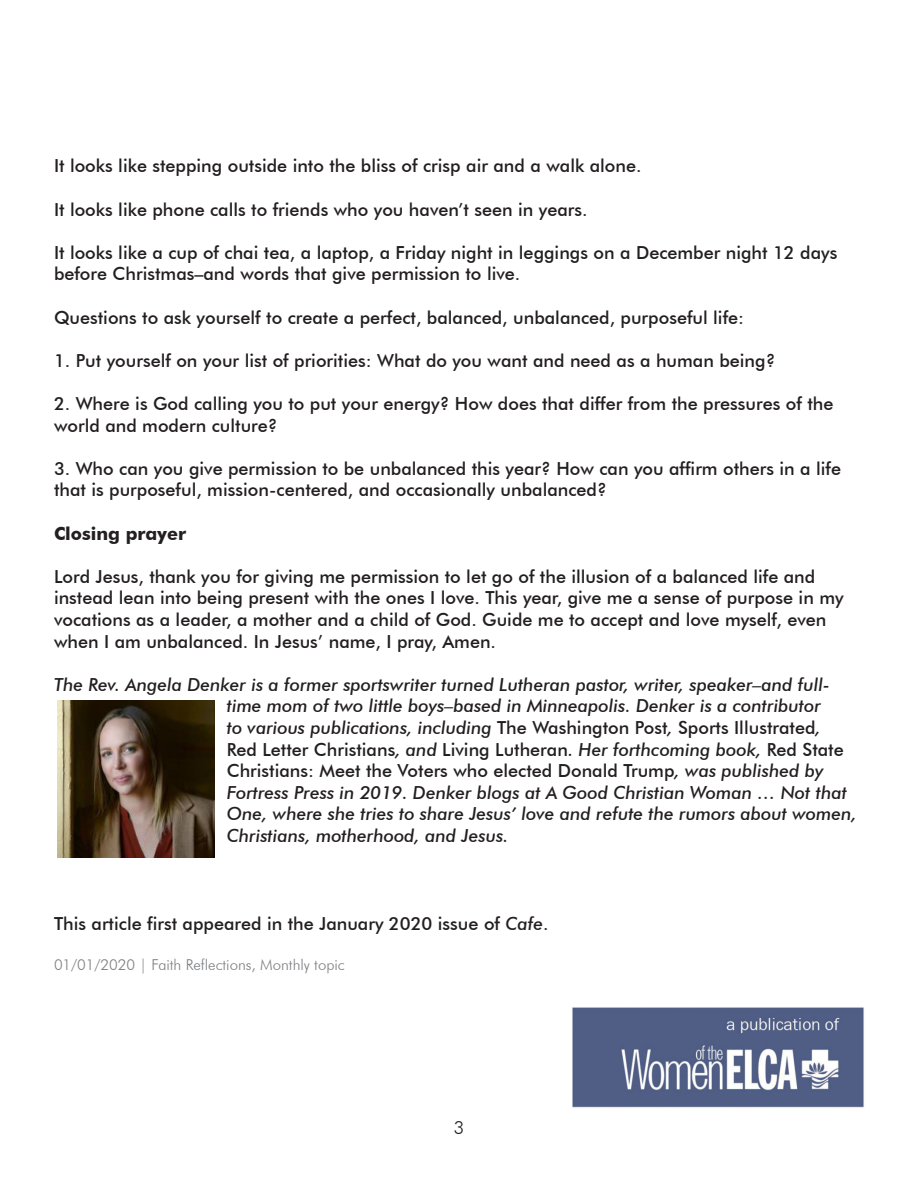
<style>
.page{position:relative;width:918px;height:1188px;background:#fff}
.page>*{position:absolute;margin:0;border:0;box-sizing:border-box;transform-origin:0 0}
.Body_text{font:500 18px/21.6px "Futura BT";color:#231f20}
.Bio{font:italic 500 18px/21.6px "Futura BT";color:#231f20}
.Body_text-2{font:700 18px "Futura BT";color:#231f20}
.t1{font:300 18px "Futura BT";color:#231f20}
.Body_text-3{font:300 15px "Futura BT";color:#7c7e81}
.s1{font-style:normal}
.s2{font-style:italic}
</style>
<div class="page">
<img style="left:572px;top:1007px;width:292px;height:101px">
<img style="left:57px;top:701px;width:158px;height:157px">
<p class="Body_text" style="left:54px;top:155px;width:589px">It looks like stepping outside into the bliss of crisp air and a walk alone.</p>
<p class="Body_text" style="left:54px;top:198px;width:535px">It looks like phone calls to friends who you haven’t seen in years.</p>
<p class="Body_text" style="left:54px;top:241px;width:785px">It looks like a cup of chai tea, a laptop, a Friday night in leggings on a December night 12 days before Christmas–and words that give permission to live.</p>
<p class="Body_text" style="left:54px;top:306px;width:692px">Questions to ask yourself to create a perfect, balanced, unbalanced, purposeful life:</p>
<p class="Body_text" style="left:54px;top:349px;width:723px">1. Put yourself on your list of priorities: What do you want and need as a human being?</p>
<p class="Body_text" style="left:54px;top:393px;width:781px">2. Where is God calling you to put your energy? How does that differ from the pressures of the world and modern culture?</p>
<p class="Body_text" style="left:54px;top:457px;width:789px">3. Who can you give permission to be unbalanced this year? How can you affirm others in a life that is purposeful, mission-centered, and occasionally unbalanced?</p>
<p class="Body_text-2" style="left:54px;top:522px;width:134px">Closing prayer</p>
<p class="Body_text" style="left:54px;top:565px;width:791px">Lord Jesus, thank you for giving me permission to let go of the illusion of a balanced life and instead lean into being present with the ones I love. This year, give me a sense of purpose in my vocations as a leader, a mother and a child of God. Guide me to accept and love myself, even when I am unbalanced. In Jesus’ name, I pray, Amen.</p>
<p class="Bio" style="left:227px;top:673px;width:632px;text-indent:-173px">The Rev. Angela Denker is a former sportswriter turned Lutheran pastor, writer, speaker–and full&shy;time mom of two little boys–based in Minneapolis. Denker is a contributor<br>to various publications, including <span class="s1">The Washington Post</span>, <span class="s1">Sports Illustrated</span>,<br><span class="s1">Red Letter Christians</span>, and <span class="s1">Living Lutheran</span>. Her forthcoming book, <span class="s1">Red State Christians: Meet the Voters who elected Donald Trump</span>, was published by Fortress Press in 2019. Denker blogs at A Good Christian Woman … Not that One, where she tries to share Jesus’ love and refute the rumors about women, Christians, motherhood, and Jesus.</p>
<p class="Body_text" style="left:54px;top:913px;width:496px">This article first appeared in the January 2020 issue of <span class="s2">Cafe</span>.</p>
<p class="Body_text-3" style="left:54px;top:955px;width:292px">01/01/2020 | Faith Reflections, Monthly topic</p>
<p class="t1" style="left:454px;top:1117px;width:12px">3</p>
</div>
